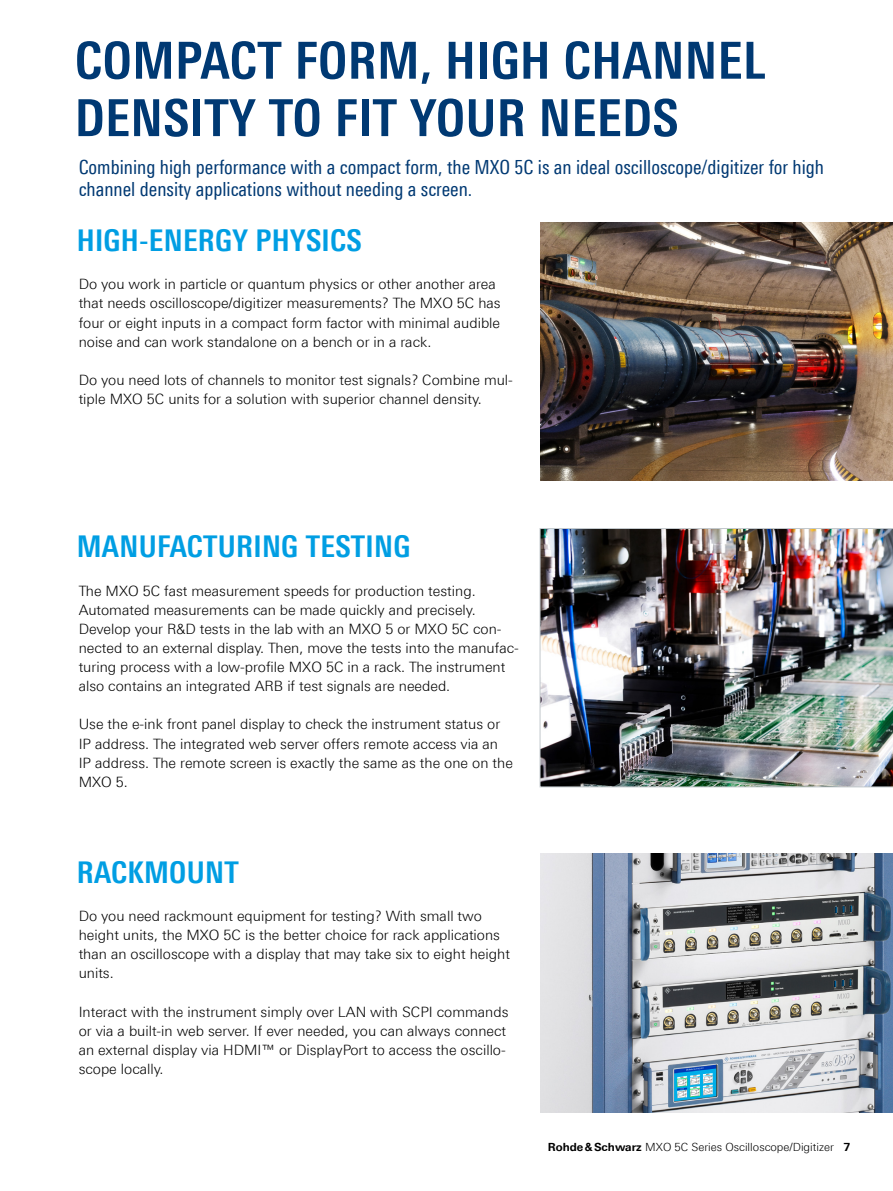
<style>
.page{position:relative;width:893px;height:1191px;background:#fff}
.page>*{position:absolute;margin:0;border:0;box-sizing:border-box;transform-origin:0 0}
.Seiten_Headline_34Pt_blau_IVZ{font:700 condensed 51px/57.4px "Linotype Universfor RS";letter-spacing:.01em;color:#003973}
.Seiten_Headline_20Pt_cyan{font:700 condensed 30px "Linotype Universfor RS";letter-spacing:.01em;color:#009ee3}
.Teaser{font:condensed 19.5px/21.5px "Linotype Universfor RS";color:#003973}
.Haupttext{font:300 14.25px/19.2px "Linotype Universfor RS";color:#000}
.t1{font:300 11.25px "Linotype Universfor RS";color:#000}
.s1{font-weight:700}
</style>
<div class="page">
<img style="left:540px;top:222px;width:353px;height:258px">
<img style="left:540px;top:528px;width:353px;height:259px">
<img style="left:540px;top:854px;width:353px;height:258px">
<p class="Seiten_Headline_34Pt_blau_IVZ" style="left:75px;top:31px;width:692px">COMPACT FORM, HIGH CHANNEL<br>DENSITY TO FIT YOUR NEEDS</p>
<p class="Teaser" style="left:79px;top:157px;width:747px">Combining high performance with a compact form, the MXO 5C is an ideal oscilloscope/digitizer for high channel density applications without needing a screen.</p>
<p class="Seiten_Headline_20Pt_cyan" style="left:77px;top:222px;width:287px">HIGH-ENERGY PHYSICS</p>
<p class="Haupttext" style="left:79px;top:274px;width:424px">Do you work in particle or quantum physics or other another area that needs oscilloscope/digitizer measurements? The MXO 5C has four or eight inputs in a compact form factor with minimal audible noise and can work standalone on a bench or in a rack.</p>
<p class="Haupttext" style="left:79px;top:370px;width:436px">Do you need lots of channels to monitor test signals? Combine mul&shy;tiple MXO 5C units for a solution with superior channel density.</p>
<p class="Seiten_Headline_20Pt_cyan" style="left:77px;top:529px;width:335px">MANUFACTURING TESTING</p>
<p class="Haupttext" style="left:79px;top:580px;width:442px">The MXO 5C fast measurement speeds for production testing.<br>Automated measurements can be made quickly and precisely.<br>Develop your R&amp;D tests in the lab with an MXO 5 or MXO 5C con&shy;nected to an external display. Then, move the tests into the manufac&shy;turing process with a low-profile MXO 5C in a rack. The instrument also contains an integrated ARB if test signals are needed.</p>
<p class="Haupttext" style="left:79px;top:714px;width:436px">Use the e-ink front panel display to check the instrument status or IP address. The integrated web server offers remote access via an IP address. The remote screen is exactly the same as the one on the MXO 5.</p>
<p class="Seiten_Headline_20Pt_cyan" style="left:77px;top:854px;width:163px">RACKMOUNT</p>
<p class="Haupttext" style="left:79px;top:906px;width:433px">Do you need rackmount equipment for testing? With small two height units, the MXO 5C is the better choice for rack applications than an oscilloscope with a display that may take six to eight height units.</p>
<p class="Haupttext" style="left:79px;top:1001px;width:431px">Interact with the instrument simply over LAN with SCPI commands or via a built-in web server. If ever needed, you can always connect an external display via HDMI™ or DisplayPort to access the oscillo&shy;scope locally.</p>
<p class="t1" style="left:548px;top:1140px;width:304px"><span class="s1">Rohde&amp;Schwarz</span> MXO 5C Series Oscilloscope/Digitizer <span class="s1">7</span></p>
</div>
